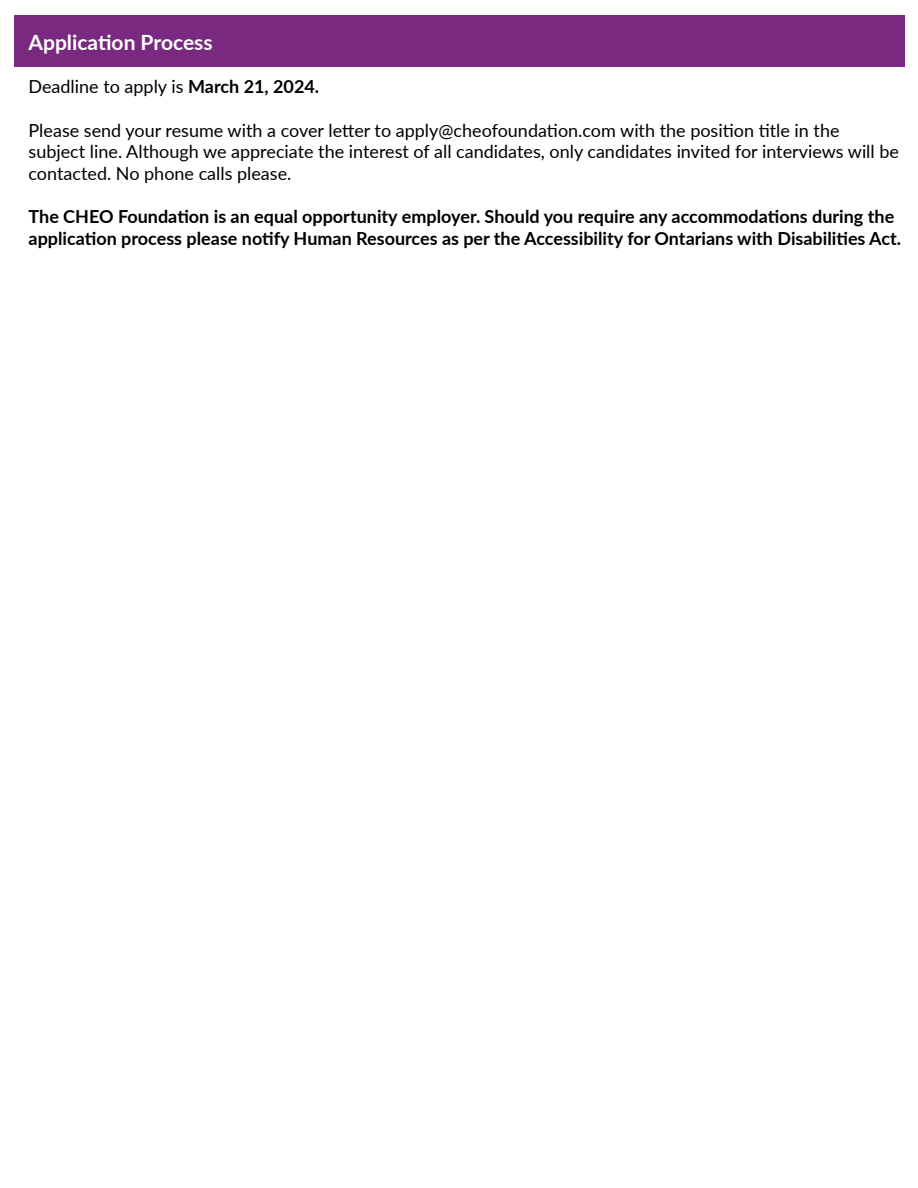
<style>
.page{position:relative;width:918px;height:1188px;background:#fff}
.page>*{position:absolute;margin:0;border:0;box-sizing:border-box;transform-origin:0 0}
.t1{font:700 21px "Lato";color:#fff}
.t2{font:18px/21.6px "Lato";color:#000}
.t3{font:700 18px/21.6px "Lato";color:#000}
.s1{font-weight:700}
</style>
<div class="page">
<div style="left:14px;top:15px;width:891px;height:52px;background:#7a2981"></div>
<p class="t1" style="left:29px;top:26px;width:186px">Application Process</p>
<p class="t2" style="left:29px;top:75px;width:292px">Deadline to apply is <span class="s1">March 21, 2024.</span></p>
<p class="t2" style="left:29px;top:119px;width:872px">Please send your resume with a cover letter to apply@cheofoundation.com with the position title in the subject line. Although we appreciate the interest of all candidates, only candidates invited for interviews will be contacted. No phone calls please.</p>
<p class="t3" style="left:29px;top:205px;width:874px">The CHEO Foundation is an equal opportunity employer. Should you require any accommodations during the application process please notify Human Resources as per the Accessibility for Ontarians with Disabilities Act.</p>
</div>
